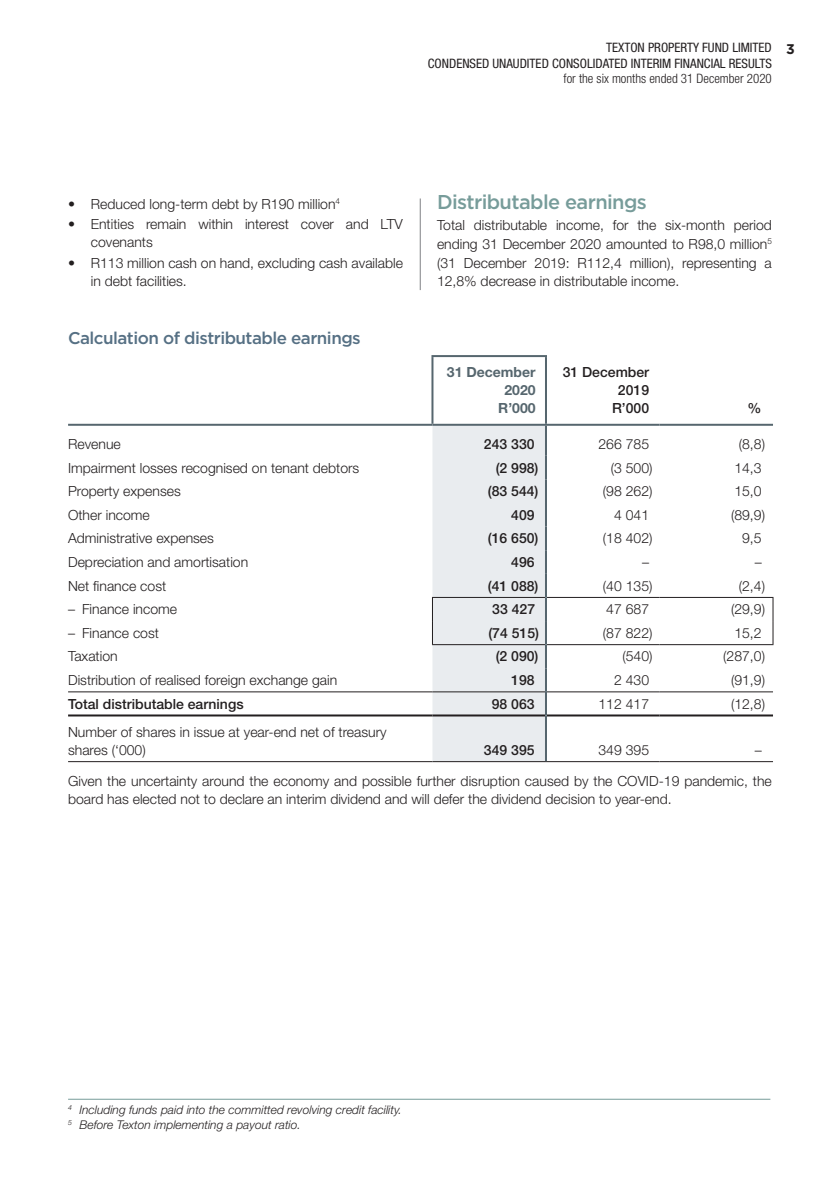
<style>
.page{position:relative;width:840px;height:1191px;background:#fff}
.page>*{position:absolute;margin:0;border:0;box-sizing:border-box;transform-origin:0 0}
._2021_Head_1_aj{font:500 20px "Gotham";letter-spacing:-.03em;color:#779c9a}
._2021_Head_2_aj{font:500 17px "Gotham";letter-spacing:-.03em;color:#567084}
._2021_body{font:300 14px/18px "Helvetica Neue LT Std";color:#231f20}
._2021_Fin_Body_aj{font:300 14px/18px "Helvetica Neue LT Std";color:#231f20}
._2020_Light_fig_20mm{font:300 14px "Helvetica Neue LT Std";color:#231f20}
._2020_Bold_fig_20mm{font:500 14px "Helvetica Neue LT Std";color:#231f20}
._2021_Fin_Body_aj-2{font:500 14px "Helvetica Neue LT Std";color:#231f20}
._2021_fin_current_ye{font:500 14px "Helvetica Neue LT Std";color:#231f20}
._2021_fin_current_ye-2{font:700 14px "Helvetica Neue LT Std";color:#56666e}
.t1{font:condensed 13px/16px "Helvetica Neue LT Std";color:#231f20}
.t2{font:300 condensed 13px "Helvetica Neue LT Std";color:#231f20}
._2020_Footnotes{font:italic 300 12px "Helvetica Neue LT Std";color:#231f20}
.s1{font-family:"Gotham";font-weight:700;font-stretch:normal;font-size:14px}
</style>
<div class="page">
<hr style="left:431px;top:355px;width:115px;height:2px;background:#56666e">
<hr style="left:68px;top:424px;width:364px;height:2px;background:#56666e">
<hr style="left:432px;top:424px;width:113px;height:2px;background:#56666e">
<hr style="left:545px;top:424px;width:114px;height:2px;background:#56666e">
<hr style="left:659px;top:424px;width:113px;height:2px;background:#56666e">
<hr style="left:546px;top:597px;width:113px;height:1px;background:#231f20">
<hr style="left:659px;top:597px;width:114px;height:1px;background:#231f20">
<div style="left:431px;top:425px;width:114px;height:336px;background:#e9ecef"></div>
<svg style="left:772px;top:598px;width:1px;height:46px"></svg>
<hr style="left:431px;top:644px;width:113px;height:1px;background:#231f20">
<hr style="left:546px;top:644px;width:113px;height:1px;background:#231f20">
<hr style="left:659px;top:644px;width:114px;height:1px;background:#231f20">
<hr style="left:431px;top:357px;width:2px;height:67px;background:#56666e">
<hr style="left:68px;top:761px;width:364px;height:1px;background:#231f20">
<hr style="left:432px;top:761px;width:113px;height:1px;background:#231f20">
<hr style="left:545px;top:761px;width:114px;height:1px;background:#231f20">
<hr style="left:659px;top:761px;width:113px;height:1px;background:#231f20">
<hr style="left:68px;top:691px;width:364px;height:1px;background:#231f20">
<hr style="left:432px;top:691px;width:112px;height:1px;background:#231f20">
<hr style="left:546px;top:691px;width:113px;height:1px;background:#231f20">
<hr style="left:659px;top:691px;width:113px;height:1px;background:#231f20">
<hr style="left:68px;top:714px;width:364px;height:2px;background:#231f20">
<hr style="left:432px;top:714px;width:112px;height:2px;background:#231f20">
<hr style="left:546px;top:714px;width:113px;height:2px;background:#231f20">
<hr style="left:659px;top:714px;width:113px;height:2px;background:#231f20">
<hr style="left:544px;top:357px;width:2px;height:67px;background:#56666e">
<hr style="left:544px;top:426px;width:2px;height:30px;background:#56666e">
<hr style="left:544px;top:456px;width:2px;height:23px;background:#56666e">
<hr style="left:544px;top:479px;width:2px;height:24px;background:#56666e">
<hr style="left:544px;top:503px;width:2px;height:23px;background:#56666e">
<hr style="left:544px;top:526px;width:2px;height:24px;background:#56666e">
<hr style="left:544px;top:550px;width:2px;height:24px;background:#56666e">
<hr style="left:544px;top:574px;width:2px;height:23px;background:#56666e">
<hr style="left:544px;top:597px;width:2px;height:24px;background:#56666e">
<hr style="left:544px;top:621px;width:2px;height:23px;background:#56666e">
<hr style="left:544px;top:644px;width:2px;height:24px;background:#56666e">
<hr style="left:544px;top:668px;width:2px;height:24px;background:#56666e">
<hr style="left:544px;top:692px;width:2px;height:23px;background:#56666e">
<hr style="left:544px;top:715px;width:2px;height:46px;background:#56666e">
<hr style="left:68px;top:1098px;width:702px;height:1px;background:#779c9a">
<hr style="left:419px;top:198px;width:1px;height:92px;background:#808285">
<p class="t1" style="left:427px;top:40px;width:368px;text-indent:178px">TEXTON PROPERTY FUND LIMITED <span class="s1">3<br></span>CONDENSED UNAUDITED CONSOLIDATED INTERIM FINANCIAL RESULTS</p>
<p class="t2" style="left:563px;top:71px;width:210px">for the six months ended 31 December 2020</p>
<p class="_2021_body" style="left:68px;top:194px;width:273px">• Reduced long-term debt by R190 million<sup>4</sup></p>
<p class="_2021_body" style="left:91px;top:215px;width:313px;text-indent:-23px">• Entities remain within interest cover and LTV covenants</p>
<p class="_2021_body" style="left:91px;top:254px;width:313px;text-indent:-23px">• R113 million cash on hand, excluding cash available in debt facilities.</p>
<p class="_2021_Head_2_aj" style="left:68px;top:327px;width:294px">Calculation of distributable earnings</p>
<p class="_2021_Head_1_aj" style="left:437px;top:189px;width:211px">Distributable earnings</p>
<p class="_2021_body" style="left:437px;top:216px;width:336px;line-height:18.6px;text-align:justify">Total distributable income, for the six-month period ending 31 December 2020 amounted to R98,0 million<sup>5 </sup>(31 December 2019: R112,4 million), representing a 12,8% decrease in distributable income.</p>
<p class="_2021_fin_current_ye-2" style="left:446px;top:364px;width:90px">31 December</p>
<p class="_2021_fin_current_ye-2" style="left:504px;top:382px;width:33px">2020</p>
<p class="_2021_fin_current_ye-2" style="left:498px;top:400px;width:39px">R’000</p>
<p class="_2021_fin_current_ye" style="left:562px;top:364px;width:88px">31 December</p>
<p class="_2021_fin_current_ye" style="left:617px;top:382px;width:33px">2019</p>
<p class="_2021_fin_current_ye" style="left:611px;top:400px;width:39px">R’000</p>
<p class="_2021_fin_current_ye" style="left:747px;top:400px;width:15px">%</p>
<p class="_2021_Fin_Body_aj" style="left:68px;top:435px;width:54px">Revenue</p>
<p class="_2020_Bold_fig_20mm" style="left:483px;top:435px;width:52px">243 330</p>
<p class="_2020_Light_fig_20mm" style="left:598px;top:435px;width:52px">266 785</p>
<p class="_2020_Light_fig_20mm" style="left:738px;top:435px;width:28px">(8,8)</p>
<p class="_2021_Fin_Body_aj" style="left:68px;top:458px;width:292px">Impairment losses recognised on tenant debtors</p>
<p class="_2020_Bold_fig_20mm" style="left:495px;top:459px;width:44px">(2 998)</p>
<p class="_2020_Light_fig_20mm" style="left:610px;top:459px;width:43px">(3 500)</p>
<p class="_2020_Light_fig_20mm" style="left:734px;top:459px;width:29px">14,3</p>
<p class="_2021_Fin_Body_aj" style="left:68px;top:482px;width:114px">Property expenses</p>
<p class="_2020_Bold_fig_20mm" style="left:487px;top:483px;width:52px">(83 544)</p>
<p class="_2020_Light_fig_20mm" style="left:602px;top:482px;width:51px">(98 262)</p>
<p class="_2020_Light_fig_20mm" style="left:734px;top:482px;width:29px">15,0</p>
<p class="_2021_Fin_Body_aj" style="left:68px;top:505px;width:83px">Other income</p>
<p class="_2020_Bold_fig_20mm" style="left:511px;top:506px;width:25px">409</p>
<p class="_2020_Light_fig_20mm" style="left:613px;top:506px;width:37px">4 041</p>
<p class="_2020_Light_fig_20mm" style="left:730px;top:506px;width:35px">(89,9)</p>
<p class="_2021_Fin_Body_aj" style="left:68px;top:529px;width:147px">Administrative expenses</p>
<p class="_2020_Bold_fig_20mm" style="left:487px;top:530px;width:52px">(16 650)</p>
<p class="_2020_Light_fig_20mm" style="left:602px;top:530px;width:51px">(18 402)</p>
<p class="_2020_Light_fig_20mm" style="left:741px;top:530px;width:21px">9,5</p>
<p class="_2021_Fin_Body_aj" style="left:68px;top:553px;width:181px">Depreciation and amortisation</p>
<p class="_2020_Bold_fig_20mm" style="left:511px;top:554px;width:25px">496</p>
<p class="_2020_Light_fig_20mm" style="left:641px;top:553px;width:8px">–</p>
<p class="_2020_Light_fig_20mm" style="left:754px;top:553px;width:8px">–</p>
<p class="_2021_Fin_Body_aj" style="left:68px;top:576px;width:100px">Net finance cost</p>
<p class="_2020_Bold_fig_20mm" style="left:487px;top:577px;width:52px">(41 088)</p>
<p class="_2020_Light_fig_20mm" style="left:602px;top:577px;width:51px">(40 135)</p>
<p class="_2020_Light_fig_20mm" style="left:738px;top:577px;width:28px">(2,4)</p>
<p class="_2021_Fin_Body_aj" style="left:68px;top:600px;width:110px">– Finance income</p>
<p class="_2020_Bold_fig_20mm" style="left:492px;top:601px;width:44px">33 427</p>
<p class="_2020_Light_fig_20mm" style="left:606px;top:600px;width:44px">47 687</p>
<p class="_2020_Light_fig_20mm" style="left:730px;top:600px;width:35px">(29,9)</p>
<p class="_2021_Fin_Body_aj" style="left:68px;top:623px;width:92px">– Finance cost</p>
<p class="_2020_Bold_fig_20mm" style="left:488px;top:624px;width:52px">(74 515)</p>
<p class="_2020_Light_fig_20mm" style="left:602px;top:624px;width:51px">(87 822)</p>
<p class="_2020_Light_fig_20mm" style="left:734px;top:624px;width:29px">15,2</p>
<p class="_2021_Fin_Body_aj" style="left:68px;top:647px;width:51px">Taxation</p>
<p class="_2020_Bold_fig_20mm" style="left:495px;top:648px;width:44px">(2 090)</p>
<p class="_2020_Light_fig_20mm" style="left:622px;top:648px;width:32px">(540)</p>
<p class="_2020_Light_fig_20mm" style="left:722px;top:648px;width:43px">(287,0)</p>
<p class="_2021_Fin_Body_aj" style="left:68px;top:671px;width:270px">Distribution of realised foreign exchange gain</p>
<p class="_2020_Bold_fig_20mm" style="left:511px;top:671px;width:25px">198</p>
<p class="_2020_Light_fig_20mm" style="left:613px;top:671px;width:37px">2 430</p>
<p class="_2020_Light_fig_20mm" style="left:730px;top:671px;width:35px">(91,9)</p>
<p class="_2021_Fin_Body_aj-2" style="left:68px;top:695px;width:177px">Total distributable earnings</p>
<p class="_2020_Bold_fig_20mm" style="left:491px;top:695px;width:44px">98 063</p>
<p class="_2020_Light_fig_20mm" style="left:598px;top:695px;width:52px">112 417</p>
<p class="_2020_Light_fig_20mm" style="left:730px;top:695px;width:35px">(12,8)</p>
<p class="_2021_Fin_Body_aj" style="left:68px;top:722px;width:320px">Number of shares in issue at year-end net of treasury shares (‘000)</p>
<p class="_2020_Bold_fig_20mm" style="left:483px;top:741px;width:52px">349 395</p>
<p class="_2020_Light_fig_20mm" style="left:598px;top:741px;width:52px">349 395</p>
<p class="_2020_Light_fig_20mm" style="left:754px;top:741px;width:8px">–</p>
<p class="_2021_body" style="left:68px;top:772px;width:704px">Given the uncertainty around the economy and possible further disruption caused by the COVID-19 pandemic, the board has elected not to declare an interim dividend and will defer the dividend decision to year-end.</p>
<p class="_2020_Footnotes" style="left:68px;top:1102px;width:335px"><sup>4</sup> Including funds paid into the committed revolving credit facility.</p>
<p class="_2020_Footnotes" style="left:68px;top:1117px;width:234px"><sup>5</sup> Before Texton implementing a payout ratio.</p>
</div>
